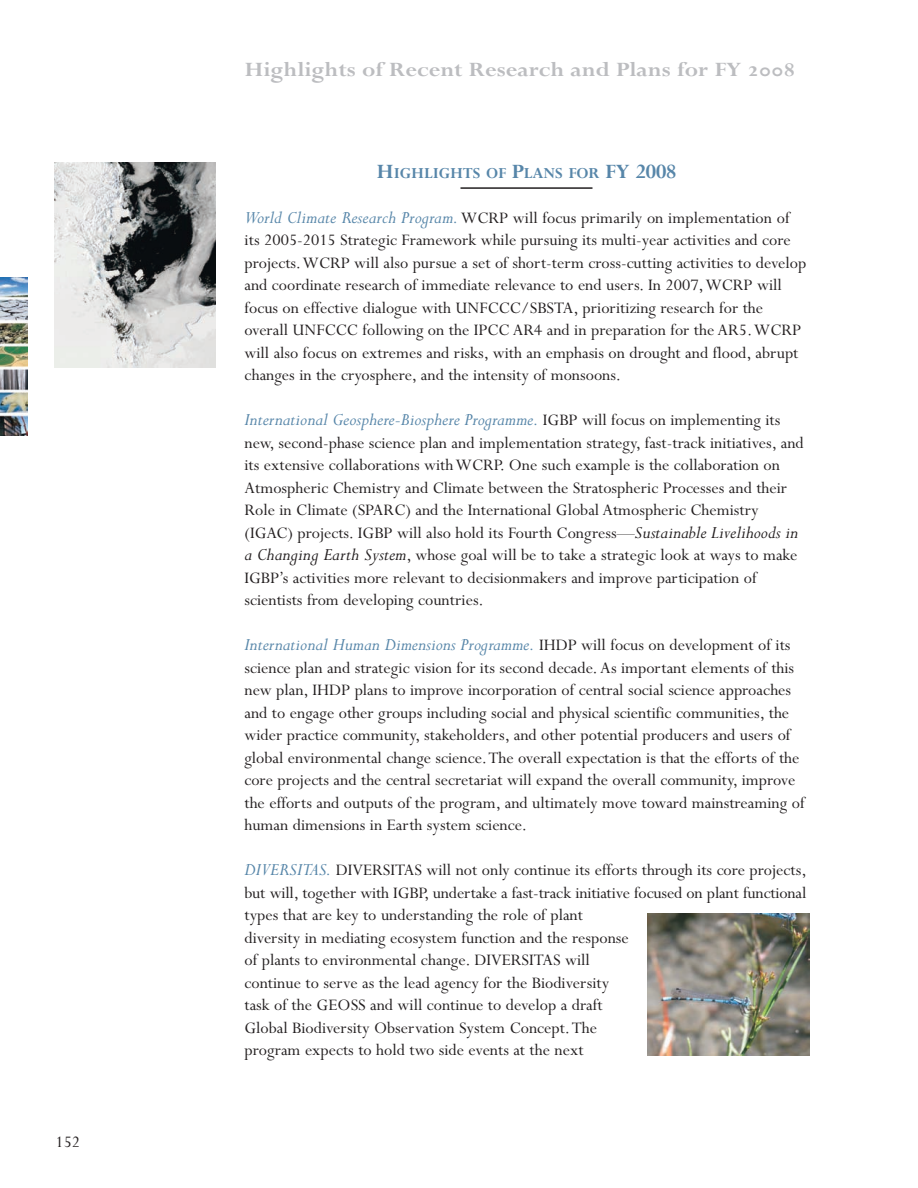
<style>
.page{position:relative;width:918px;height:1188px;background:#fff}
.page>*{position:absolute;margin:0;border:0;box-sizing:border-box;transform-origin:0 0}
.t1{font:22.5px "Perpetua Bold Os F";color:#bcbdc0;scale:1.1 1}
.t2{font:italic 19.5px "Perpetua";color:#5786a9}
.t3{font:18px/22.5px "Perpetua";color:#231f20}
.t4{font:700 16.8px "Perpetua";color:#5786a9}
.s1{font-size:22.5px}
.s2{font-style:italic;font-size:19.5px;color:#5786a9}
.s3{font-style:normal;font-size:18px;color:#231f20}
.s4{font-style:italic;font-size:19.5px}
</style>
<div class="page">
<img style="left:0;top:277px;width:27px;height:158px">
<hr style="left:460px;top:187px;width:132px;height:2px;background:#231f20">
<img style="left:54px;top:162px;width:162px;height:205px">
<img style="left:648px;top:913px;width:161px;height:143px">
<p class="t3" style="left:56px;top:1132px;width:26px">152</p>
<p class="t1" style="left:244px;top:63px;width:502px">Highlights of Recent Research and Plans for FY 2008</p>
<p class="t4" style="left:376px;top:167px;width:302px"><span class="s1">H</span>IGHLIGHTS OF <span class="s1">P</span>LANS FOR <span class="s1">FY 2008</span></p>
<p class="t3" style="left:244px;top:208px;width:563px"><span class="s2">World Climate Research Program.</span>WCRP will focus primarily on implementation of its 2005-2015 Strategic Framework while pursuing its multi-year activities and core projects. WCRP will also pursue a set of short-term cross-cutting activities to develop and coordinate research of immediate relevance to end users. In 2007, WCRP will focus on effective dialogue with UNFCCC/SBSTA, prioritizing research for the overall UNFCCC following on the IPCC AR4 and in preparation for the AR5. WCRP will also focus on extremes and risks, with an emphasis on drought and flood, abrupt changes in the cryosphere, and the intensity of monsoons.</p>
<p class="t2" style="left:244px;top:413px;width:537px">International Geosphere-Biosphere Programme. <span class="s3">IGBP will focus on implementing its</span></p>
<p class="t3" style="left:244px;top:433px;width:561px">new, second-phase science plan and implementation strategy, fast-track initiatives, and its extensive collaborations with WCRP. One such example is the collaboration on Atmospheric Chemistry and Climate between the Stratospheric Processes and their Role in Climate (SPARC) and the International Global Atmospheric Chemistry (IGAC) projects. IGBP will also hold its Fourth Congress—<span class="s4">Sustainable Livelihoods in a Changing Earth System</span>, whose goal will be to take a strategic look at ways to make IGBP’s activities more relevant to decisionmakers and improve participation of scientists from developing countries.</p>
<p class="t2" style="left:244px;top:638px;width:548px">International Human Dimensions Programme. <span class="s3">IHDP will focus on development of its</span></p>
<p class="t3" style="left:244px;top:658px;width:562px">science plan and strategic vision for its second decade. As important elements of this new plan, IHDP plans to improve incorporation of central social science approaches and to engage other groups including social and physical scientific communities, the wider practice community, stakeholders, and other potential producers and users of global environmental change science. The overall expectation is that the efforts of the core projects and the central secretariat will expand the overall community, improve the efforts and outputs of the program, and ultimately move toward mainstreaming of human dimensions in Earth system science.</p>
<p class="t3" style="left:244px;top:860px;width:564px"><span class="s2">DIVERSITAS.</span> DIVERSITAS will not only continue its efforts through its core projects, but will, together with IGBP, undertake a fast-track initiative focused on plant functional types that are key to understanding the role of plant<br>diversity in mediating ecosystem function and the response<br>of plants to environmental change. DIVERSITAS will<br>continue to serve as the lead agency for the Biodiversity<br>task of the GEOSS and will continue to develop a draft<br>Global Biodiversity Observation System Concept. The<br>program expects to hold two side events at the next</p>
</div>
